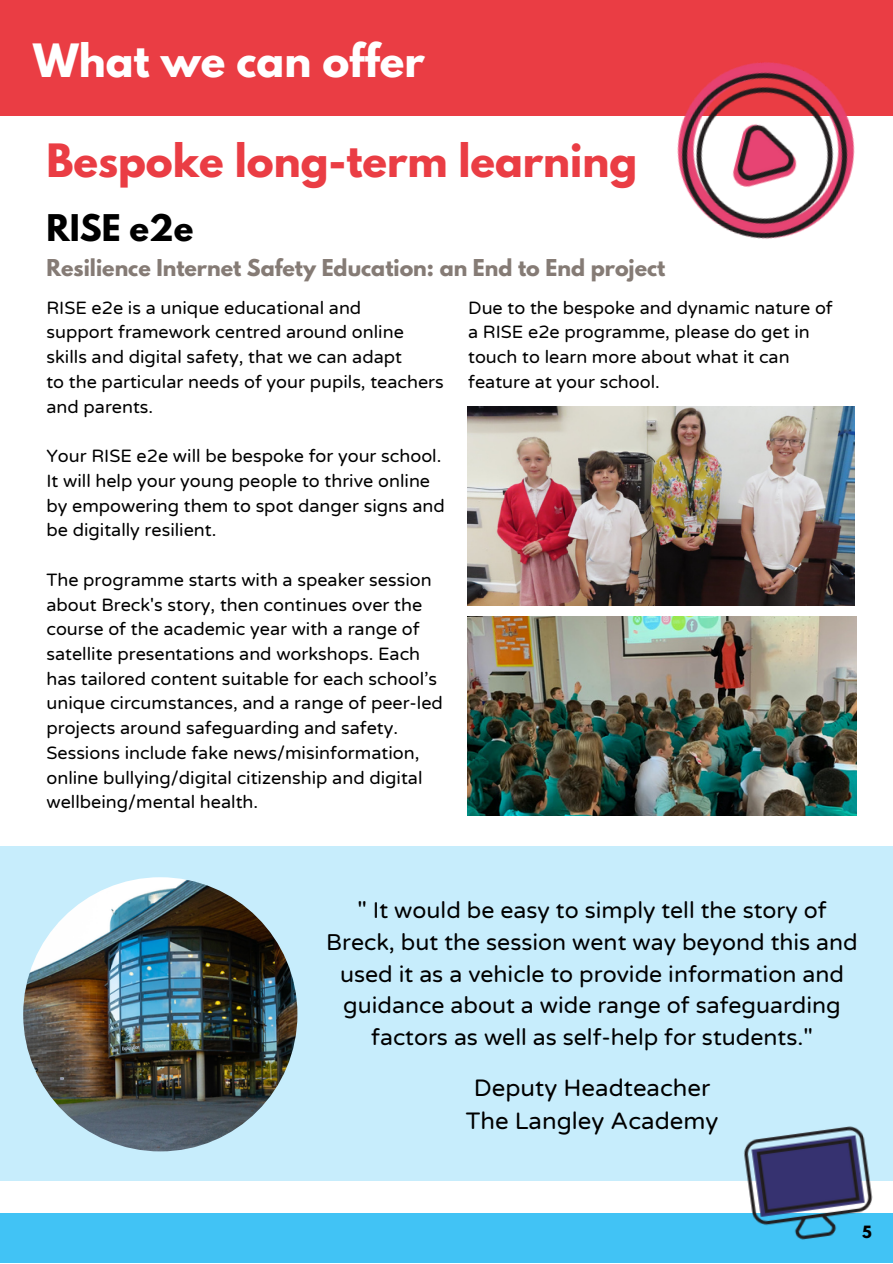
<style>
.page{position:relative;width:893px;height:1264px;background:#fff}
.page>*{position:absolute;margin:0;border:0;box-sizing:border-box;transform-origin:0 0}
.t1{font:700 40.65px "League Spartan";color:#ea3d44}
.t2{font:700 40.65px "League Spartan";color:#fff}
.t3{font:700 32.55px "League Spartan";color:#000}
.t4{font:24px/32.5px "Varela Round";color:#000;text-align:center}
.t5{font:23.1px/31.7px "Varela Round";color:#000;text-align:center}
.t6{font:700 20.55px "League Spartan";color:#857b75}
.t7{font:18px/24.8px "Varela Round";color:#000}
.t8{font:700 15px "League Spartan";color:#000}
</style>
<div class="page">
<div style="left:0;top:0;width:892px;height:115px;background:#ea3d44"></div>
<div style="left:0;top:846px;width:892px;height:334px;background:#c7edfc"></div>
<img style="left:23px;top:877px;width:274px;height:274px;border-radius:50%">
<div style="left:0;top:1212px;width:892px;height:50px;background:#41c3f5"></div>
<img style="left:467px;top:616px;width:389px;height:199px">
<img style="left:467px;top:406px;width:387px;height:199px">
<img style="left:688px;top:1126px;width:204px;height:114px">
<img style="left:572px;top:62px;width:320px;height:177px">
<h1 class="t2" style="left:33px;top:40px;width:393px">What we can offer</h1>
<h1 class="t1" style="left:46px;top:140px;width:592px">Bespoke long-term learning</h1>
<h2 class="t3" style="left:46px;top:212px;width:148px">RISE e2e</h2>
<p class="t6" style="left:46px;top:257px;width:620px">Resilience Internet Safety Education: an End to End project</p>
<p class="t7" style="left:468px;top:295px;width:366px">Due to the bespoke and dynamic nature of a RISE e2e programme, please do get in touch to learn more about what it can feature at your school.</p>
<p class="t7" style="left:46px;top:295px;width:399px">RISE e2e is a unique educational and<br>support framework centred around online skills and digital safety, that we can adapt<br>to the particular needs of your pupils, teachers and parents.</p>
<p class="t7" style="left:46px;top:444px;width:400px">Your RISE e2e will be bespoke for your school.<br>It will help your young people to thrive online by empowering them to spot danger signs and be digitally resilient.</p>
<p class="t7" style="left:46px;top:567px;width:398px">The programme starts with a speaker session about Breck's story, then continues over the course of the academic year with a range of satellite presentations and workshops. Each has tailored content suitable for each school’s unique circumstances, and a range of peer-led projects around safeguarding and safety.<br>Sessions include fake news/misinformation, online bullying/digital citizenship and digital wellbeing/mental health.</p>
<p class="t5" style="left:326px;top:895px;width:533px">" It would be easy to simply tell the story of Breck, but the session went way beyond this and used it as a vehicle to provide information and guidance about a wide range of safeguarding factors as well as self-help for students."</p>
<h3 class="t4" style="left:465px;top:1072px;width:254px">Deputy Headteacher<br>The Langley Academy</h3>
<p class="t8" style="left:861px;top:1224px;width:11px">5</p>
</div>
